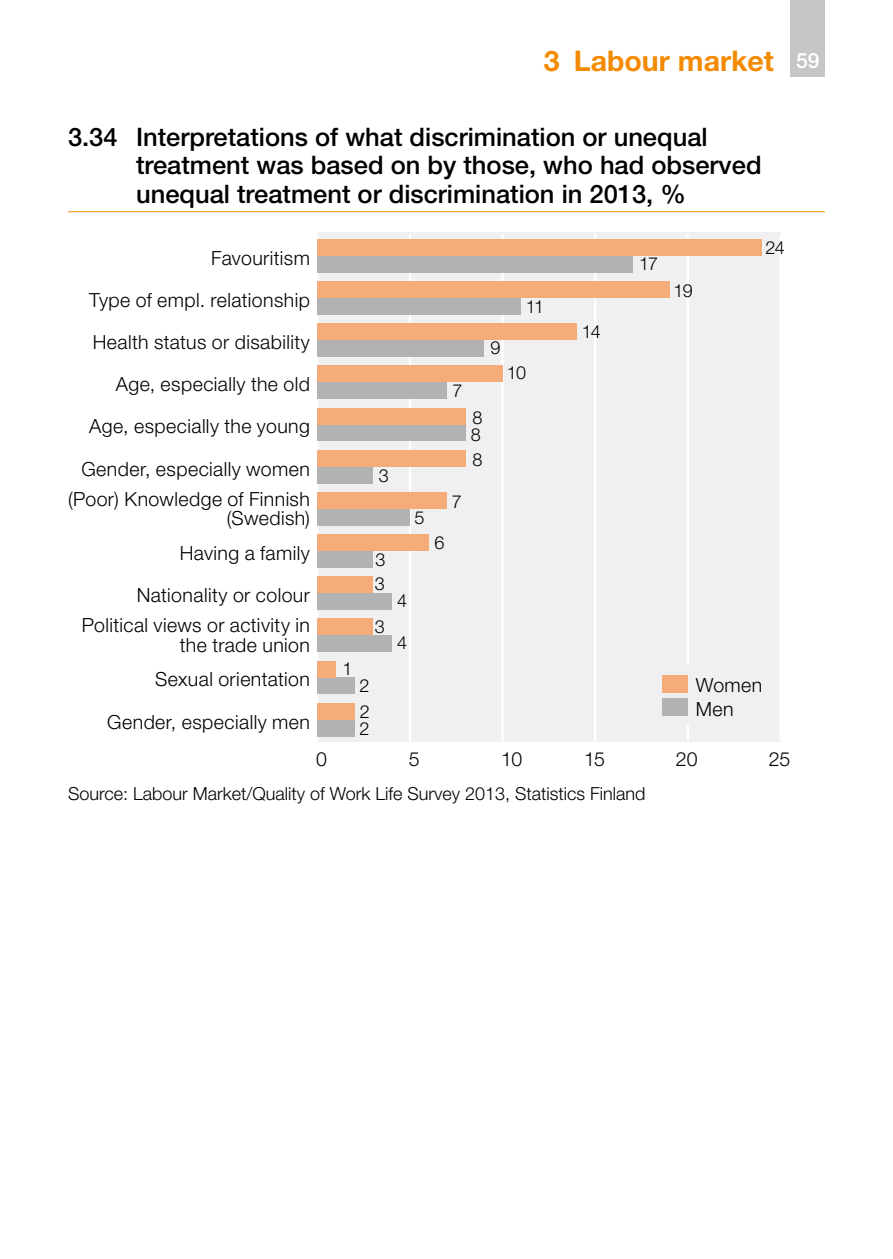
<style>
.page{position:relative;width:893px;height:1259px;background:#fff}
.page>*{position:absolute;margin:0;border:0;box-sizing:border-box;transform-origin:0 0}
.t1{font:700 28.5px "Helvetica Neue LT Std";color:#f38a00}
.Kuvio-Taulukko-otsik{font:500 25.5px/28.5px "Helvetica Neue LT Std";color:#000}
.t2{font:300 19.5px/19.5px "Helvetica Neue LT Std";letter-spacing:.02em;color:#000;text-align:right}
.Kuvio_lahde{font:300 18px "Helvetica Neue LT Std";color:#000}
.s1{font-weight:500;font-size:21px;color:#fff}
</style>
<div class="page">
<div style="left:791px;top:0;width:34px;height:77px;background:#c6c6c6"></div>
<hr style="left:68px;top:211px;width:757px;height:1px;background:#f38a00">
<div style="left:317px;top:233px;width:464px;height:509px;background:#f0f0f0"></div>
<hr style="left:316px;top:235px;width:2px;height:506px;background:#fff">
<hr style="left:409px;top:235px;width:2px;height:506px;background:#fff">
<hr style="left:501px;top:235px;width:3px;height:506px;background:#fff">
<hr style="left:594px;top:235px;width:2px;height:506px;background:#fff">
<hr style="left:687px;top:235px;width:2px;height:506px;background:#fff">
<hr style="left:779px;top:235px;width:3px;height:506px;background:#fff">
<div style="left:317px;top:256px;width:315px;height:17px;background:#b3b2b2"></div>
<div style="left:317px;top:298px;width:204px;height:17px;background:#b3b2b2"></div>
<div style="left:317px;top:340px;width:167px;height:17px;background:#b3b2b2"></div>
<div style="left:317px;top:382px;width:130px;height:17px;background:#b3b2b2"></div>
<div style="left:317px;top:424px;width:148px;height:17px;background:#b3b2b2"></div>
<div style="left:317px;top:467px;width:56px;height:16px;background:#b3b2b2"></div>
<div style="left:317px;top:509px;width:93px;height:17px;background:#b3b2b2"></div>
<div style="left:317px;top:551px;width:56px;height:17px;background:#b3b2b2"></div>
<div style="left:317px;top:593px;width:74px;height:17px;background:#b3b2b2"></div>
<div style="left:317px;top:635px;width:74px;height:17px;background:#b3b2b2"></div>
<div style="left:317px;top:677px;width:37px;height:17px;background:#b3b2b2"></div>
<div style="left:317px;top:719px;width:37px;height:17px;background:#b3b2b2"></div>
<div style="left:317px;top:239px;width:445px;height:17px;background:#f6ab7b"></div>
<div style="left:317px;top:281px;width:352px;height:17px;background:#f6ab7b"></div>
<div style="left:317px;top:323px;width:260px;height:17px;background:#f6ab7b"></div>
<div style="left:317px;top:365px;width:185px;height:17px;background:#f6ab7b"></div>
<div style="left:317px;top:408px;width:148px;height:16px;background:#f6ab7b"></div>
<div style="left:317px;top:450px;width:148px;height:17px;background:#f6ab7b"></div>
<div style="left:317px;top:492px;width:130px;height:17px;background:#f6ab7b"></div>
<div style="left:317px;top:534px;width:111px;height:17px;background:#f6ab7b"></div>
<div style="left:317px;top:576px;width:56px;height:17px;background:#f6ab7b"></div>
<div style="left:317px;top:618px;width:56px;height:17px;background:#f6ab7b"></div>
<div style="left:317px;top:660px;width:19px;height:17px;background:#f6ab7b"></div>
<div style="left:317px;top:703px;width:37px;height:16px;background:#f6ab7b"></div>
<div style="left:650px;top:665px;width:113px;height:59px;background:#f0f0f0"></div>
<div style="left:662px;top:699px;width:26px;height:17px;background:#b3b2b2"></div>
<div style="left:662px;top:675px;width:26px;height:17px;background:#f6ab7b"></div>
<h1 class="t1" style="left:544px;top:43px;width:277px">3 Labour market <span class="s1">59</span></h1>
<h2 class="Kuvio-Taulukko-otsik" style="left:136px;top:122px;width:627px;text-indent:-68px">3.34 Interpretations of what discrimination or unequal treatment was based on by those, who had observed unequal treatment or discrimination in 2013, %</h2>
<p class="t2" style="left:211px;top:248px;width:100px">Favouritism</p>
<p class="t2" style="left:89px;top:290px;width:222px">Type of empl. relationship</p>
<p class="t2" style="left:93px;top:332px;width:219px">Health status or disability</p>
<p class="t2" style="left:116px;top:374px;width:196px">Age, especially the old</p>
<p class="t2" style="left:89px;top:416px;width:222px">Age, especially the young</p>
<p class="t2" style="left:81px;top:458px;width:230px">Gender, especially women</p>
<p class="t2" style="left:68px;top:489px;width:243px">(Poor) Knowledge of Finnish (Swedish)</p>
<p class="t2" style="left:180px;top:543px;width:132px">Having a family</p>
<p class="t2" style="left:137px;top:585px;width:175px">Nationality or colour</p>
<p class="t2" style="left:82px;top:615px;width:230px">Political views or activity in the trade union</p>
<p class="t2" style="left:155px;top:669px;width:156px">Sexual orientation</p>
<p class="t2" style="left:107px;top:711px;width:204px">Gender, especially men</p>
<p class="Kuvio_lahde" style="left:526px;top:295px;width:20px">11</p>
<p class="Kuvio_lahde" style="left:379px;top:465px;width:12px">3</p>
<p class="Kuvio_lahde" style="left:414px;top:506px;width:12px">5</p>
<p class="Kuvio_lahde" style="left:375px;top:549px;width:12px">3</p>
<p class="Kuvio_lahde" style="left:375px;top:573px;width:12px">3</p>
<p class="Kuvio_lahde" style="left:375px;top:615px;width:12px">3</p>
<p class="Kuvio_lahde" style="left:342px;top:657px;width:12px">1</p>
<p class="Kuvio_lahde" style="left:359px;top:674px;width:12px">2</p>
<p class="Kuvio_lahde" style="left:359px;top:717px;width:12px">2</p>
<p class="Kuvio_lahde" style="left:360px;top:700px;width:12px">2</p>
<p class="Kuvio_lahde" style="left:397px;top:589px;width:12px">4</p>
<p class="Kuvio_lahde" style="left:397px;top:632px;width:12px">4</p>
<p class="Kuvio_lahde" style="left:452px;top:379px;width:12px">7</p>
<p class="Kuvio_lahde" style="left:490px;top:337px;width:12px">9</p>
<p class="Kuvio_lahde" style="left:507px;top:362px;width:21px">10</p>
<p class="Kuvio_lahde" style="left:472px;top:406px;width:12px">8</p>
<p class="Kuvio_lahde" style="left:472px;top:448px;width:12px">8</p>
<p class="Kuvio_lahde" style="left:471px;top:423px;width:12px">8</p>
<p class="Kuvio_lahde" style="left:452px;top:491px;width:12px">7</p>
<p class="Kuvio_lahde" style="left:434px;top:532px;width:12px">6</p>
<p class="Kuvio_lahde" style="left:582px;top:321px;width:21px">14</p>
<p class="Kuvio_lahde" style="left:639px;top:252px;width:20px">17</p>
<p class="Kuvio_lahde" style="left:674px;top:280px;width:21px">19</p>
<p class="Kuvio_lahde" style="left:765px;top:237px;width:21px">24</p>
<p class="t2" style="left:696px;top:675px;width:68px">Women</p>
<p class="t2" style="left:696px;top:699px;width:39px">Men</p>
<p class="t2" style="left:316px;top:749px;width:12px">0</p>
<p class="t2" style="left:409px;top:749px;width:12px">5</p>
<p class="t2" style="left:501px;top:749px;width:22px">10</p>
<p class="t2" style="left:584px;top:749px;width:22px">15</p>
<p class="t2" style="left:676px;top:749px;width:23px">20</p>
<p class="t2" style="left:769px;top:749px;width:23px">25</p>
<p class="Kuvio_lahde" style="left:68px;top:782px;width:579px">Source: Labour Market/Quality of Work Life Survey 2013, Statistics Finland</p>
</div>
